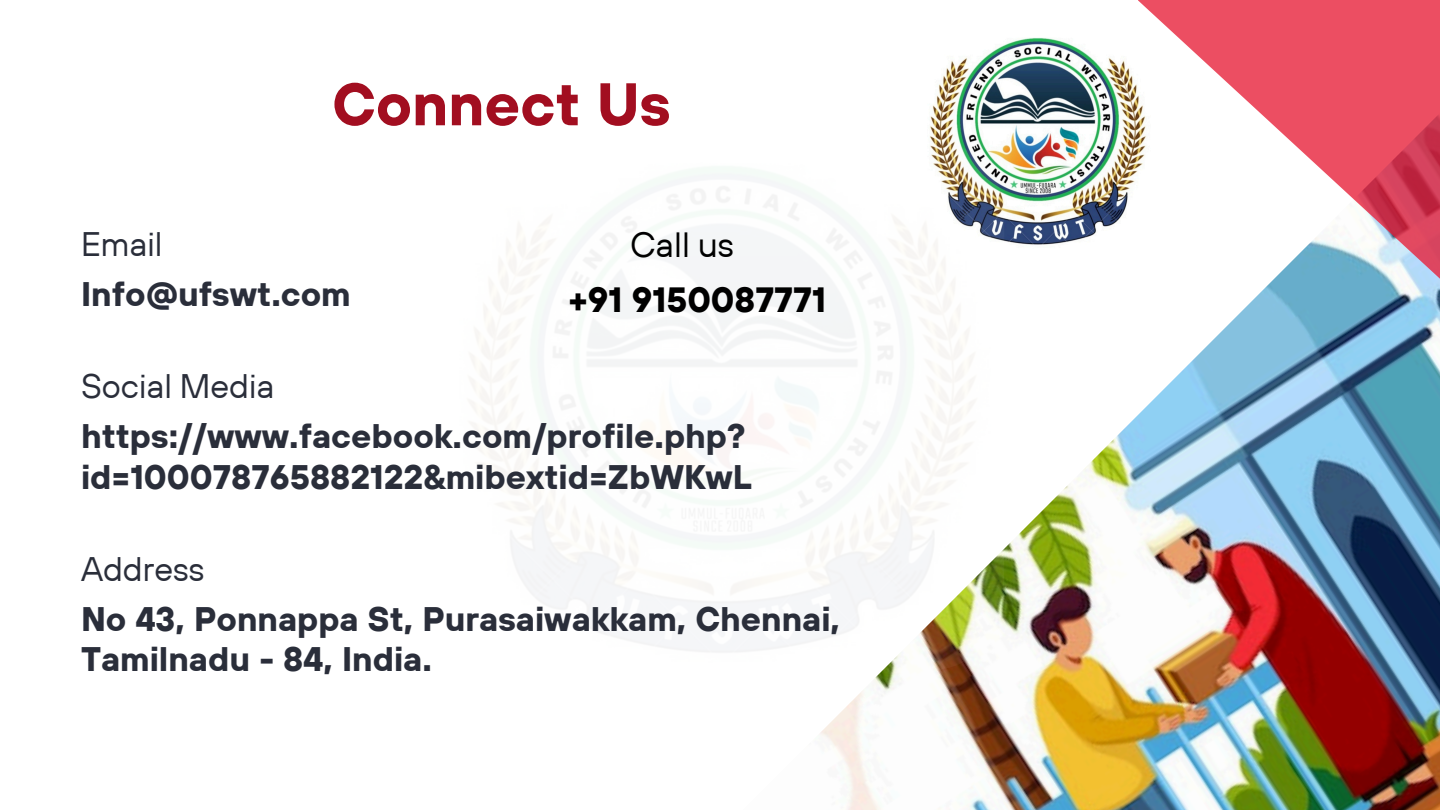
<style>
.page{position:relative;width:1440px;height:810px;background:#fff}
.page>*{position:absolute;margin:0;border:0;box-sizing:border-box;transform-origin:0 0}
.t1{font:700 60px "TT Hoves";color:#a20e20}
.t2{font:700 35px "TT Hoves";color:#000}
.t3{font:35px "TT Hoves";color:#000}
.t4{font:700 34px/40.5px "TT Hoves";color:#2a2e3a}
.t5{font:34px "TT Hoves";color:#2a2e3a}
</style>
<div class="page">
<img style="left:820px;top:279px;width:620px;height:531px">
<svg style="left:1138px;top:0;width:302px;height:279px"></svg>
<img style="left:929px;top:28px;width:228px;height:223px">
<img style="left:436px;top:140px;width:568px;height:530px;border-radius:75px">
<h1 class="t1" style="left:332px;top:65px;width:340px">Connect Us</h1>
<p class="t5" style="left:81px;top:222px;width:83px">Email</p>
<p class="t4" style="left:81px;top:273px;width:271px">Info@ufswt.com</p>
<h2 class="t3" style="left:630px;top:222px;width:105px">Call us</h2>
<p class="t2" style="left:569px;top:277px;width:259px">+91 9150087771</p>
<h2 class="t5" style="left:81px;top:364px;width:195px">Social Media</h2>
<p class="t4" style="left:81px;top:415px;width:672px">https://www.facebook.com/profile.php? id=100078765882122&amp;mibextid=ZbWKwL</p>
<h2 class="t5" style="left:81px;top:547px;width:125px">Address</h2>
<p class="t4" style="left:81px;top:598px;width:760px">No 43, Ponnappa St, Purasaiwakkam, Chennai,<br>Tamilnadu - 84, India.</p>
</div>
